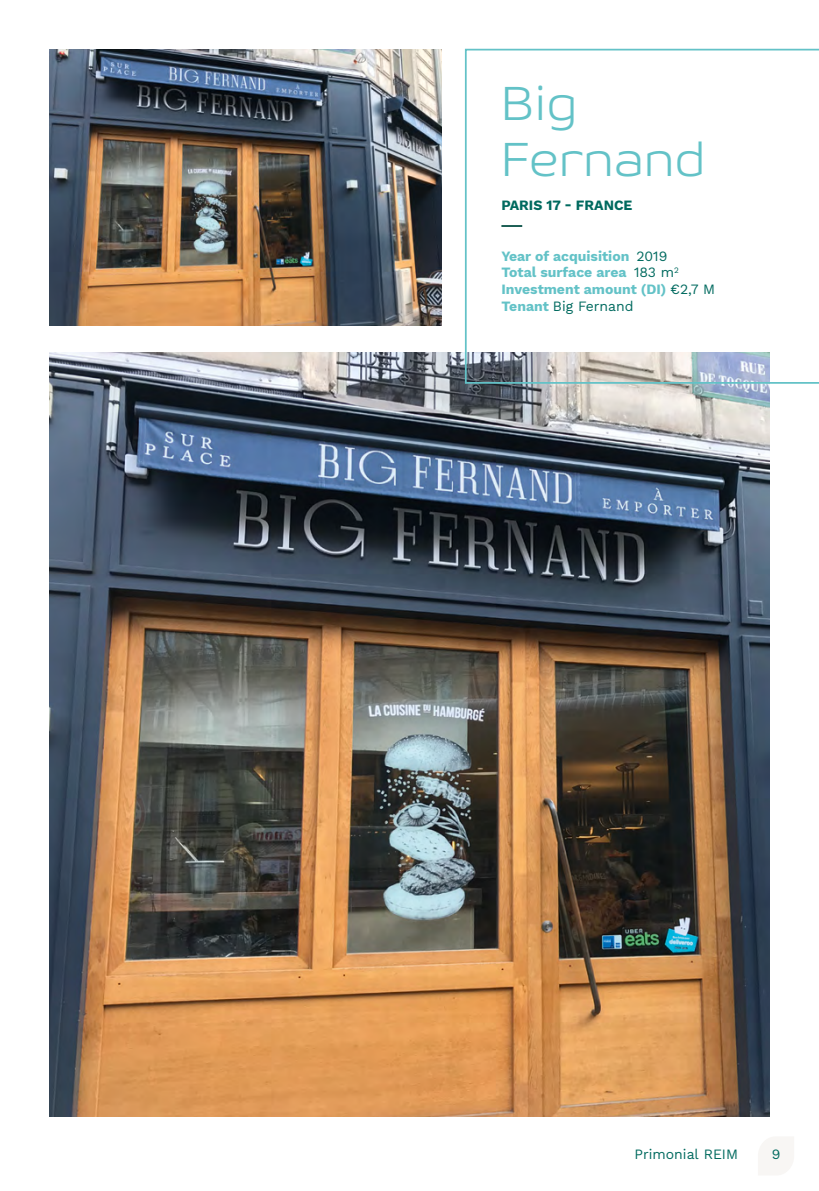
<style>
.page{position:relative;width:819px;height:1191px;background:#fff}
.page>*{position:absolute;margin:0;border:0;box-sizing:border-box;transform-origin:0 0}
.t1{font:300 47.25px/56.7px "Geon Expanded";letter-spacing:.025em;color:#63c2c7}
.t2{font:700 14px/16.8px "Work Sans";color:#63c2c7}
.t3{font:700 14px "Work Sans";color:#006a5f}
.t4{font:14px "Work Sans";color:#006a5f}
.s1{font-weight:400;color:#006a5f}
</style>
<div class="page">
<img style="left:50px;top:352px;width:719px;height:764px">
<svg style="left:465px;top:49px;width:354px;height:335px"></svg>
<img style="left:50px;top:50px;width:391px;height:275px">
<svg style="left:758px;top:1137px;width:36px;height:38px"></svg>
<h1 class="t1" style="left:501px;top:74px;width:205px">Big<br>Fernand</h1>
<p class="t3" style="left:501px;top:195px;width:132px">PARIS 17 - FRANCE</p>
<p class="t2" style="left:501px;top:247px;width:215px">Year of acquisition <span class="s1">2019<br></span>Total surface area <span class="s1">183 m</span><sup>2<br></sup>Investment amount (DI) <span class="s1">€2,7 M<br></span>Tenant <span class="s1">Big Fernand</span></p>
<p class="t4" style="left:634px;top:1144px;width:105px">Primonial REIM</p>
<p class="t4" style="left:771px;top:1144px;width:10px">9</p>
</div>
